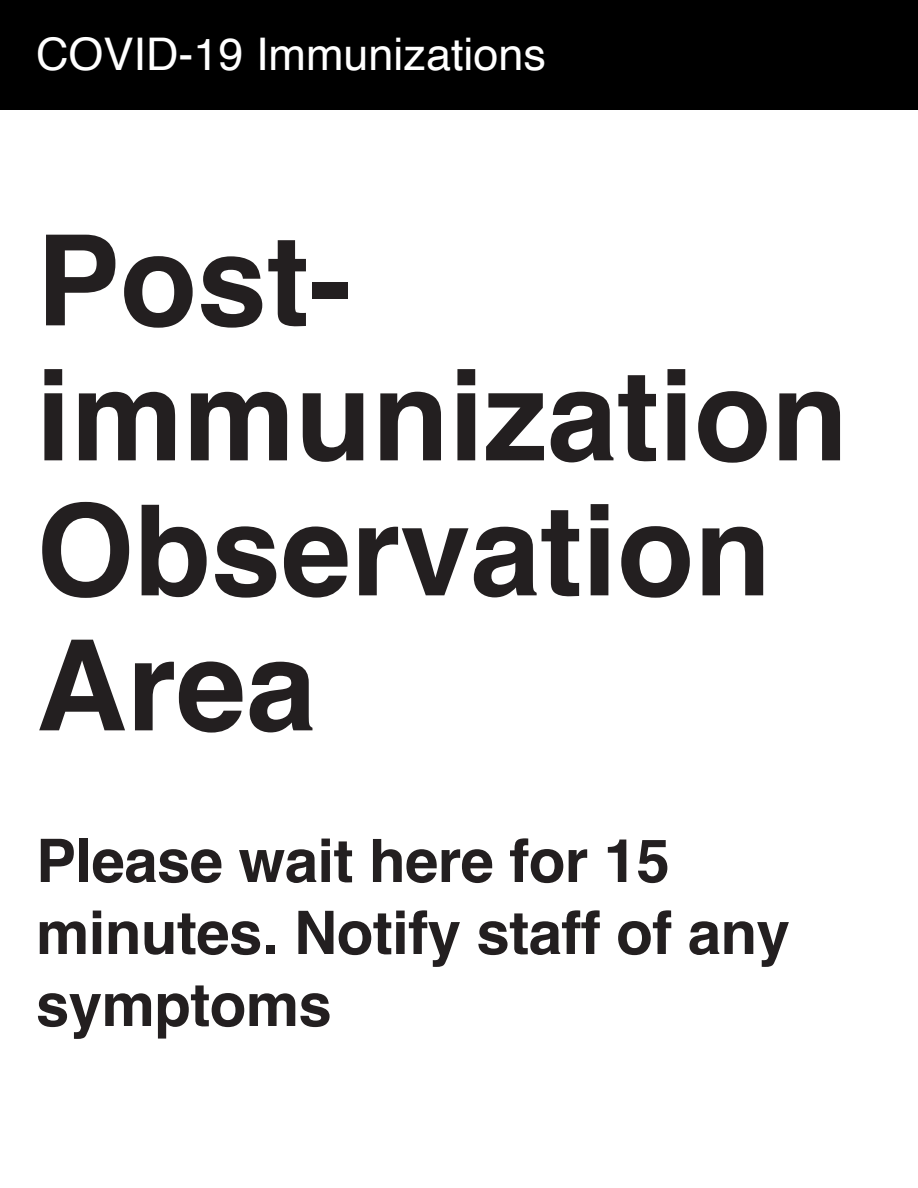
<style>
.page{position:relative;width:918px;height:1188px;background:#fff}
.page>*{position:absolute;margin:0;border:0;box-sizing:border-box;transform-origin:0 0}
.t1{font:700 126px/135px "Helvetica";color:#231f20}
.t2{font:700 60px/72px "Helvetica";letter-spacing:-.01em;color:#231f20}
.t3{font:45px "Helvetica";color:#fff}
</style>
<div class="page">
<div style="left:0;top:0;width:918px;height:110px;background:#000"></div>
<p class="t3" style="left:36px;top:19px;width:512px">COVID-19 Immunizations</p>
<p class="t1" style="left:36px;top:215px;width:814px">Post&shy;immunization<br>Observation<br>Area</p>
<p class="t2" style="left:36px;top:826px;width:755px">Please wait here for 15 minutes. Notify staff of any symptoms</p>
</div>
